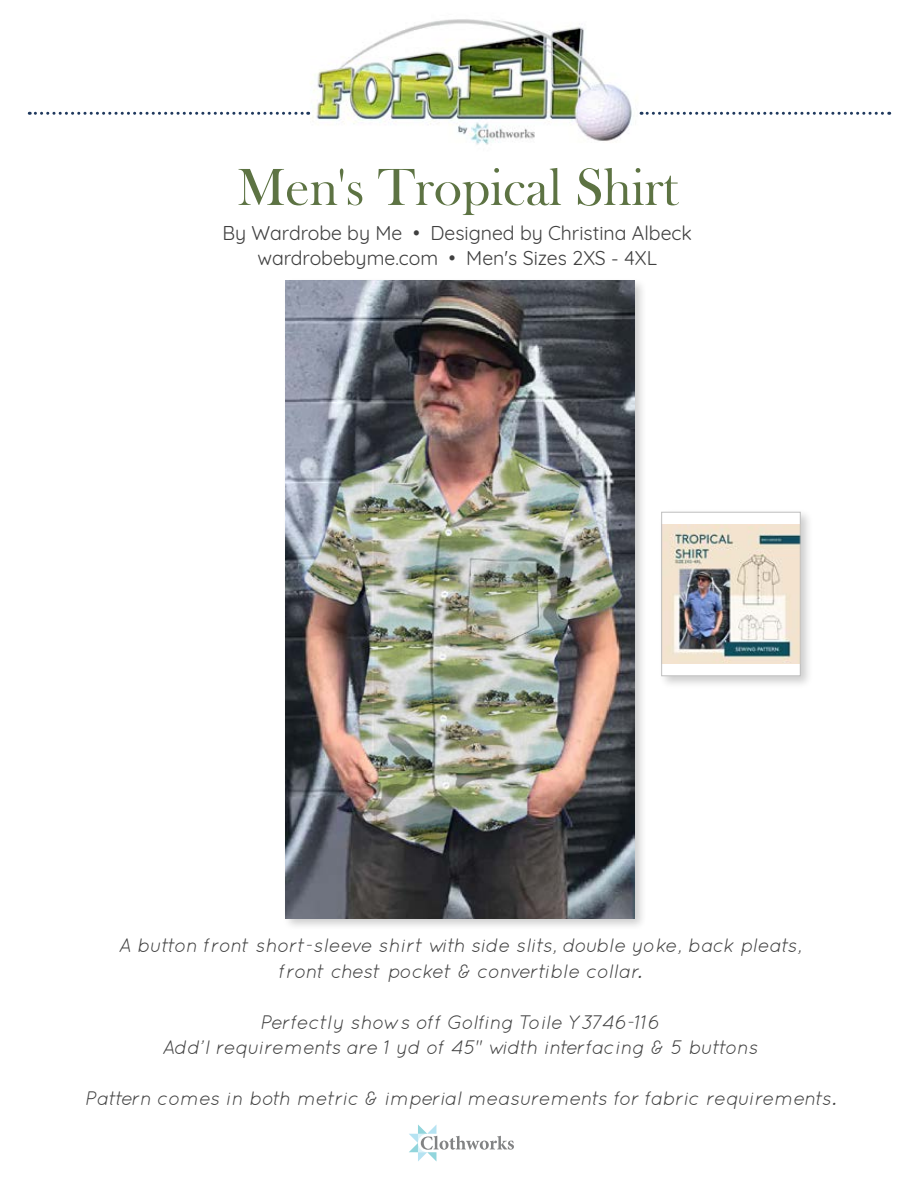
<style>
.page{position:relative;width:918px;height:1188px;background:#fff}
.page>*{position:absolute;margin:0;border:0;box-sizing:border-box;transform-origin:0 0}
.t1{font:54px "Bask Old Face";color:#5d7343}
.t2{font:italic 19.5px/25.5px "Quicksand";color:#404040;text-align:center}
.t3{font:19.5px/25.5px "Quicksand";color:#404040;text-align:center}
</style>
<div class="page">
<svg style="left:409px;top:1124px;width:105px;height:38px"></svg>
<img style="left:177px;top:19px;width:564px;height:126px">
<svg style="left:29px;top:112px;width:280px;height:3px"></svg>
<svg style="left:641px;top:112px;width:249px;height:3px"></svg>
<div style="left:283px;top:277px;width:364px;height:654px;background:#000;opacity:.2"></div>
<img style="left:286px;top:281px;width:348px;height:637px">
<div style="left:658px;top:509px;width:156px;height:180px;background:#000;opacity:.2"></div>
<div style="left:662px;top:512px;width:138px;height:164px;background:#fff"></div>
<img style="left:663px;top:525px;width:135px;height:138px">
<div style="left:661px;top:512px;width:139px;height:164px;border:1px solid #bfbfbf"></div>
<h1 class="t1" style="left:237px;top:157px;width:442px">Men's Tropical Shirt</h1>
<p class="t3" style="left:222px;top:218px;width:471px">By Wardrobe by Me • Designed by Christina Albeck wardrobebyme.com • Men's Sizes 2XS - 4XL</p>
<p class="t2" style="left:118px;top:932px;width:685px">A button front short-sleeve shirt with side slits, double yoke, back pleats, front chest pocket &amp; convertible collar.</p>
<p class="t2" style="left:162px;top:1009px;width:597px">Perfectly shows off Golfing Toile Y3746-116<br>Add'l requirements are 1 yd of 45" width interfacing &amp; 5 buttons</p>
<p class="t2" style="left:84px;top:1085px;width:753px">Pattern comes in both metric &amp; imperial measurements for fabric requirements.</p>
</div>
